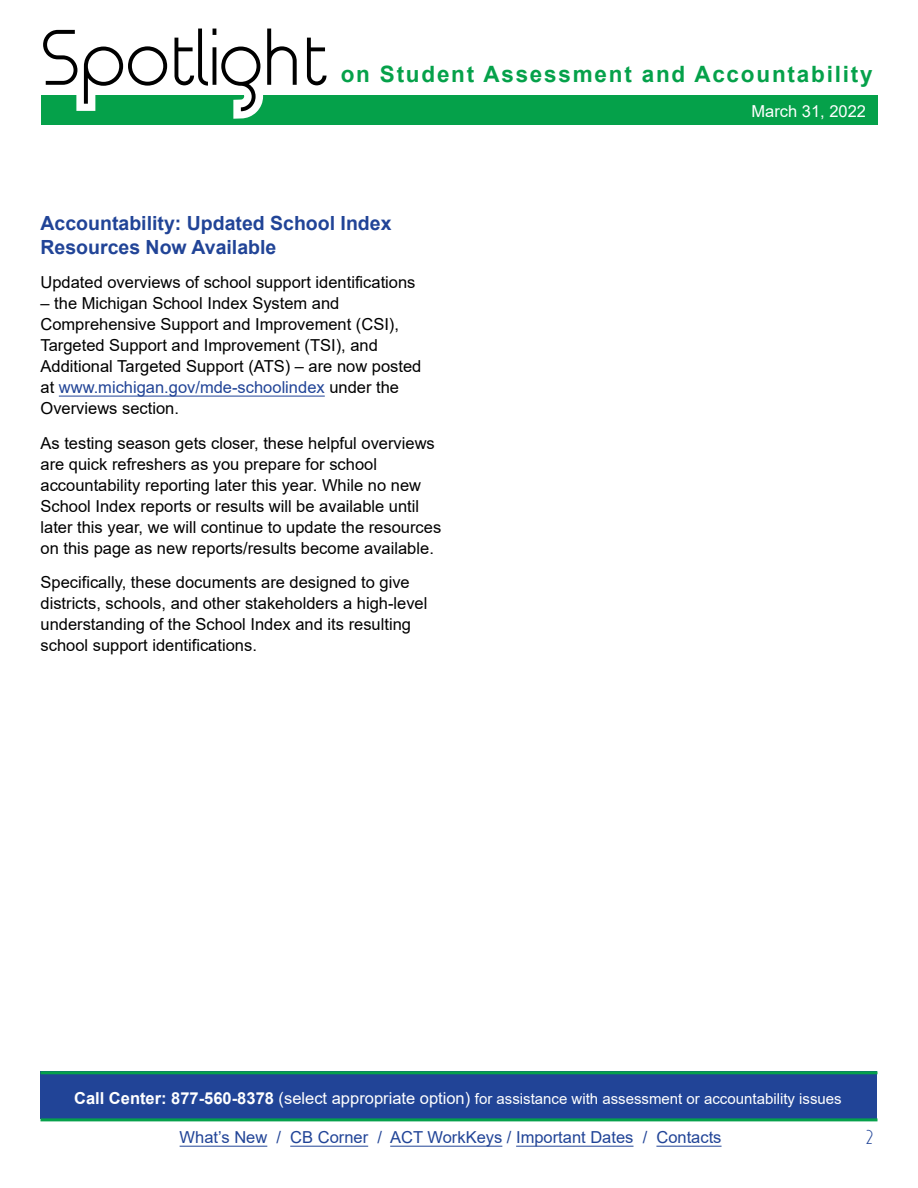
<style>
.page{position:relative;width:918px;height:1188px;background:#fff}
.page>*{position:absolute;margin:0;border:0;box-sizing:border-box;transform-origin:0 0}
.t1{font:700 22.5px "Arial";letter-spacing:.08em;color:#05a14a}
.t2{font:700 19.5px/23.4px "Arial";color:#214497}
.t3{font:16.5px/21px "Arial";color:#000}
.t4{font:16.5px "Arial";color:#214497}
.t5{font:16.5px "Arial";color:#fff}
.t6{font:16.5px "Time Burner";color:#214497}
.t7{font:15px "Arial";color:#fff}
.s1{color:#214497}
.s2{font-weight:700;font-size:16.5px}
.s3{font-size:16.5px}
</style>
<div class="page">
<div style="left:40px;top:1071px;width:838px;height:47px;background:#214497"></div>
<hr style="left:40px;top:1071px;width:838px;height:3px;background:#06a14b">
<hr style="left:40px;top:1118px;width:838px;height:3px;background:#06a14b">
<hr style="left:180px;top:1146px;width:87px;height:1px;background:#214497">
<hr style="left:290px;top:1146px;width:78px;height:1px;background:#214497">
<hr style="left:390px;top:1146px;width:112px;height:1px;background:#214497">
<hr style="left:516px;top:1146px;width:118px;height:1px;background:#214497">
<hr style="left:656px;top:1146px;width:66px;height:1px;background:#214497">
<div style="left:41px;top:95px;width:837px;height:30px;background:#05a14a"></div>
<svg style="left:43px;top:28px;width:284px;height:91px"></svg>
<hr style="left:59px;top:396px;width:266px;height:1px;background:#214497">
<h1 class="t1" style="left:341px;top:59px;width:533px">on Student Assessment and Accountability</h1>
<p class="t5" style="left:752px;top:100px;width:116px">March 31, 2022</p>
<h3 class="t2" style="left:40px;top:212px;width:353px">Accountability: Updated School Index<br>Resources Now Available</h3>
<p class="t3" style="left:40px;top:272px;width:377px">Updated overviews of school support identifications</p>
<p class="t3" style="left:40px;top:293px;width:382px">– the Michigan School Index System and Comprehensive Support and Improvement (CSI), Targeted Support and Improvement (TSI), and Additional Targeted Support (ATS) – are now posted at <span class="s1">www.michigan.gov/mde-schoolindex</span> under the Overviews section.</p>
<p class="t3" style="left:40px;top:432px;width:402px">As testing season gets closer, these helpful overviews are quick refreshers as you prepare for school accountability reporting later this year. While no new School Index reports or results will be available until later this year, we will continue to update the resources on this page as new reports/results become available.</p>
<p class="t3" style="left:40px;top:572px;width:388px">Specifically, these documents are designed to give districts, schools, and other stakeholders a high-level understanding of the School Index and its resulting school support identifications.</p>
<p class="t7" style="left:74px;top:1088px;width:769px"><span class="s2">Call Center: 877-560-8378</span> <span class="s3">(select appropriate option)</span> for assistance with assessment or accountability issues</p>
<p class="t4" style="left:180px;top:1126px;width:543px">What’s New / CB Corner / ACT WorkKeys / Important Dates / Contacts</p>
<p class="t6" style="left:866px;top:1129px;width:9px">2</p>
</div>
